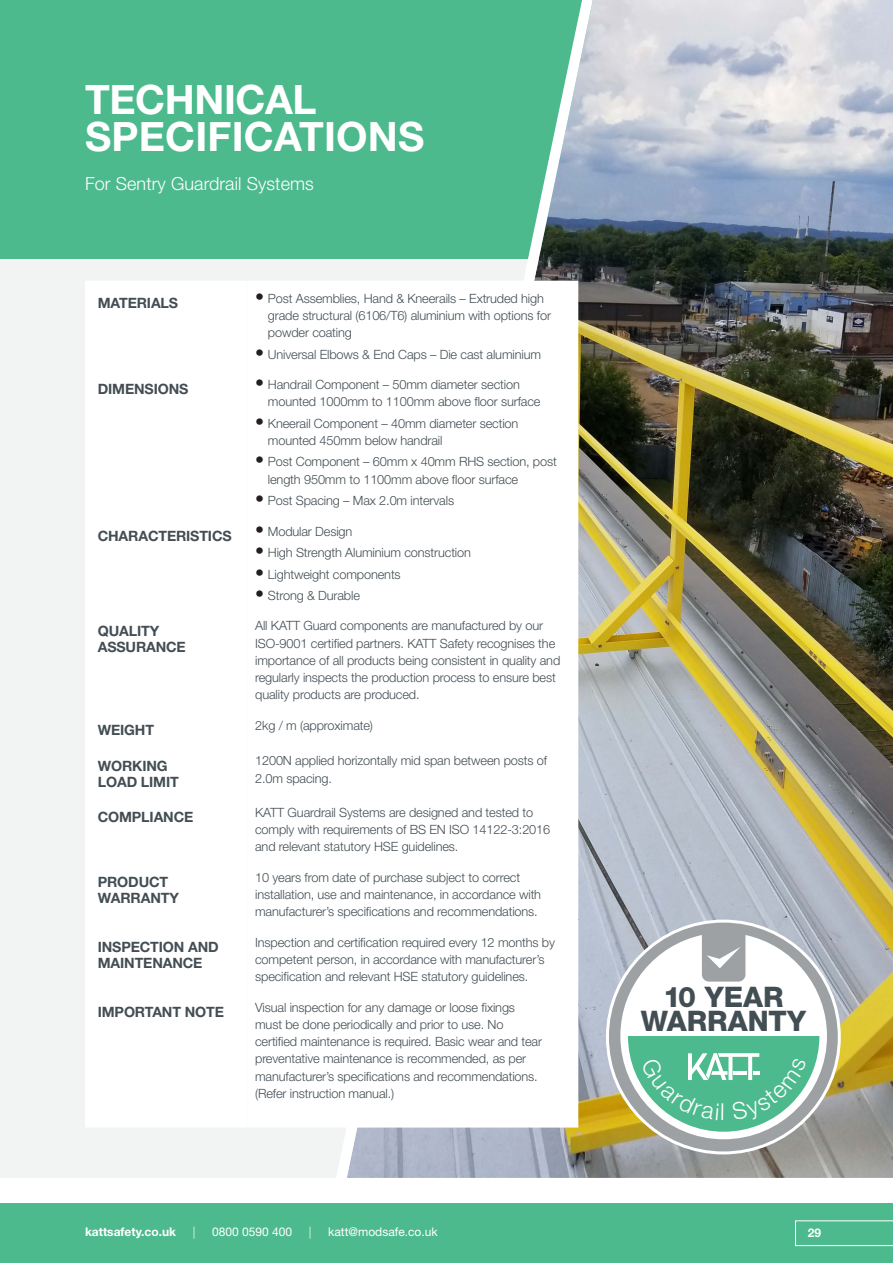
<style>
.page{position:relative;width:893px;height:1263px;background:#fff}
.page>*{position:absolute;margin:0;border:0;box-sizing:border-box;transform-origin:0 0}
.t1{font:700 40.5px/37.5px "Helvetica Neue LT Std";letter-spacing:.005em;color:#fff}
.t2{font:800 28.35px/23.7px "Helvetica Neue LTCYR";color:#434e54;text-align:center}
.t3{font:300 18px "Helvetica Neue LT Std";letter-spacing:.005em;color:#fff}
.t4{font:700 14.25px/15.8px "Helvetica Neue LT Std";letter-spacing:-.01em;color:#434e54}
.t5{font:300 12.75px/17.2px "Helvetica Neue LT Std";letter-spacing:-.01em;color:#434e54}
.t6{font:12px "Helvetica Neue LT Std";color:#fff}
.t7{font:700 12px "Helvetica Neue LT Std";color:#fff}
.t8{font:300 12px "Helvetica Neue LT Std";color:#fff}
.s1{font-size:18px;color:#231f20}
</style>
<div class="page">
<div style="left:0;top:0;width:893px;height:259px;background:#4cba8d"></div>
<div style="left:0;top:259px;width:893px;height:919px;background:#f2f3f3"></div>
<img style="left:336px;top:0;width:557px;height:1178px">
<svg style="left:607px;top:921px;width:232px;height:231px"></svg>
<svg style="left:707px;top:947px;width:34px;height:21px"></svg>
<div style="left:0;top:1203px;width:893px;height:60px;background:#4cba8d"></div>
<svg style="left:795px;top:1220px;width:98px;height:26px"></svg>
<div style="left:85px;top:281px;width:161px;height:846px;background:#fff"></div>
<div style="left:247px;top:281px;width:331px;height:846px;background:#fff"></div>
<svg style="left:628px;top:1036px;width:191px;height:96px;background:#70c19d"></svg>
<p class="t1" style="left:85px;top:80px;width:341px">TECHNICAL<br>SPECIFICATIONS</p>
<p class="t3" style="left:85px;top:173px;width:230px">For Sentry Guardrail Systems</p>
<p class="t4" style="left:98px;top:295px;width:82px">MATERIALS</p>
<p class="t5" style="left:268px;top:289px;width:285px;text-indent:-13px"><span class="s1">•</span> Post Assemblies, Hand &amp; Kneerails – Extruded high grade structural (6106/T6) aluminium with options for powder coating</p>
<p class="t5" style="left:255px;top:345px;width:287px"><span class="s1">•</span> Universal Elbows &amp; End Caps – Die cast aluminium</p>
<p class="t4" style="left:98px;top:381px;width:92px">DIMENSIONS</p>
<p class="t5" style="left:268px;top:375px;width:274px;text-indent:-13px"><span class="s1">•</span> Handrail Component – 50mm diameter section mounted 1000mm to 1100mm above floor surface</p>
<p class="t5" style="left:268px;top:414px;width:252px;text-indent:-13px"><span class="s1">•</span> Kneerail Component – 40mm diameter section mounted 450mm below handrail</p>
<p class="t5" style="left:268px;top:453px;width:290px;text-indent:-13px"><span class="s1">•</span> Post Component – 60mm x 40mm RHS section, post length 950mm to 1100mm above floor surface</p>
<p class="t5" style="left:255px;top:492px;width:201px"><span class="s1">•</span> Post Spacing – Max 2.0m intervals</p>
<p class="t4" style="left:98px;top:528px;width:135px">CHARACTERISTICS</p>
<p class="t5" style="left:255px;top:522px;width:99px"><span class="s1">•</span> Modular Design</p>
<p class="t5" style="left:255px;top:544px;width:217px"><span class="s1">•</span> High Strength Aluminium construction</p>
<p class="t5" style="left:255px;top:565px;width:147px"><span class="s1">•</span> Lightweight components</p>
<p class="t5" style="left:255px;top:587px;width:106px"><span class="s1">•</span> Strong &amp; Durable</p>
<p class="t4" style="left:98px;top:622px;width:90px">QUALITY<br>ASSURANCE</p>
<p class="t5" style="left:255px;top:617px;width:307px">All KATT Guard components are manufactured by our ISO-9001 certified partners. KATT Safety recognises the importance of all products being consistent in quality and regularly inspects the production process to ensure best quality products are produced.</p>
<p class="t4" style="left:98px;top:722px;width:58px">WEIGHT</p>
<p class="t5" style="left:255px;top:716px;width:119px">2kg / m (approximate)</p>
<p class="t4" style="left:98px;top:757px;width:83px">WORKING<br>LOAD LIMIT</p>
<p class="t5" style="left:255px;top:752px;width:294px">1200N applied horizontally mid span between posts of<br>2.0m spacing.</p>
<p class="t4" style="left:98px;top:809px;width:97px">COMPLIANCE</p>
<p class="t5" style="left:255px;top:803px;width:297px">KATT Guardrail Systems are designed and tested to comply with requirements of BS EN ISO 14122-3:2016 and relevant statutory HSE guidelines.</p>
<p class="t4" style="left:98px;top:874px;width:83px">PRODUCT<br>WARRANTY</p>
<p class="t5" style="left:255px;top:868px;width:287px">10 years from date of purchase subject to correct installation, use and maintenance, in accordance with manufacturer’s specifications and recommendations.</p>
<p class="t4" style="left:98px;top:939px;width:122px">INSPECTION AND<br>MAINTENANCE</p>
<p class="t5" style="left:255px;top:933px;width:301px">Inspection and certification required every 12 months by competent person, in accordance with manufacturer’s specification and relevant HSE statutory guidelines.</p>
<p class="t4" style="left:98px;top:1003px;width:128px">IMPORTANT NOTE</p>
<p class="t5" style="left:255px;top:998px;width:288px">Visual inspection for any damage or loose fixings must be done periodically and prior to use. No certified maintenance is required. Basic wear and tear preventative maintenance is recommended, as per manufacturer’s specifications and recommendations. (Refer instruction manual.)</p>
<p class="t2" style="left:641px;top:985px;width:167px">10 YEAR<br>WARRANTY</p>
<p class="t7" style="left:85px;top:1225px;width:93px">kattsafety.co.uk</p>
<p class="t8" style="left:193px;top:1225px;width:4px">|</p>
<p class="t6" style="left:212px;top:1225px;width:82px">0800 0590 400</p>
<p class="t8" style="left:309px;top:1225px;width:4px">|</p>
<p class="t6" style="left:328px;top:1225px;width:111px">katt@modsafe.co.uk</p>
<p class="t7" style="left:808px;top:1225px;width:15px">29</p>
</div>
